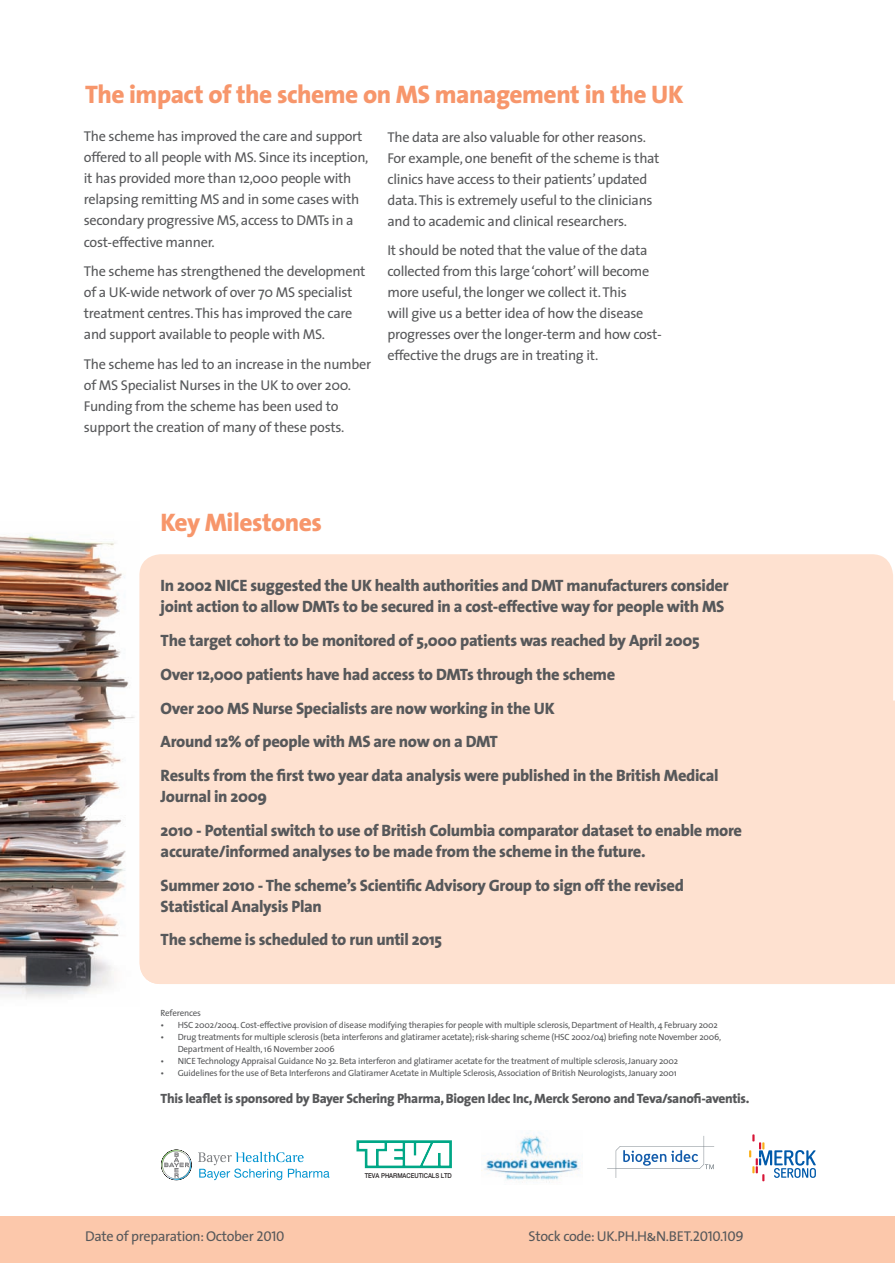
<style>
.page{position:relative;width:895px;height:1263px;background:#fff}
.page>*{position:absolute;margin:0;border:0;box-sizing:border-box;transform-origin:0 0}
.t1{font:800 25.5px "The Sans";letter-spacing:-.02em;color:#f7966b}
.t2{font:800 16.5px/33.8px "The Sans";letter-spacing:-.02em;color:#57585a}
.t3{font:14.25px/21px "The Sans";letter-spacing:-.02em;color:#57585a}
.t4{font:14.25px "The Sans Caps";letter-spacing:-.02em;color:#57585a}
.t5{font:800 13.5px "The Sans";letter-spacing:-.025em;color:#57585a}
.t6{font:9px/12px "The Sans";letter-spacing:-.02em;color:#57585a}
.t7{font:500 6.75px "Helvetica Neue LT Std";letter-spacing:-.005em;color:#231f20;scale:.88 1}
.s1{font-family:"The Sans Caps"}
.s2{font-family:"The Sans"}
</style>
<div class="page">
<img style="left:0;top:534px;width:135px;height:465px">
<svg style="left:161px;top:1149px;width:31px;height:31px"></svg>
<svg style="left:198px;top:1152px;width:131px;height:28px"></svg>
<div style="left:0;top:1216px;width:895px;height:47px;background:#fcc8ab"></div>
<div style="left:139px;top:554px;width:754px;height:430px;background:#fee1d0;border-radius:21px"></div>
<svg style="left:356px;top:1140px;width:96px;height:28px"></svg>
<svg style="left:607px;top:1136px;width:107px;height:42px"></svg>
<img style="left:481px;top:1133px;width:100px;height:50px">
<svg style="left:749px;top:1134px;width:67px;height:47px"></svg>
<h1 class="t1" style="left:85px;top:73px;width:600px">The impact of the scheme on MS management in the UK</h1>
<p class="t3" style="left:84px;top:126px;width:286px">The scheme has improved the care and support offered to all people with MS. Since its inception, it has provided more than 12,000 people with relapsing remitting MS and in some cases with secondary progressive MS, access to DMTs in a cost-effective manner.</p>
<p class="t3" style="left:84px;top:260px;width:283px">The scheme has strengthened the development of a UK-wide network of over 70 MS specialist treatment centres. This has improved the care and support available to people with MS.</p>
<p class="t3" style="left:84px;top:353px;width:289px">The scheme has led to an increase in the number of MS Specialist Nurses in the UK to over 200.<br>Funding from the scheme has been used to support the creation of many of these posts.</p>
<p class="t3" style="left:387px;top:126px;width:273px">The data are also valuable for other reasons.<br>For example, one benefit of the scheme is that clinics have access to their patients’ updated data. This is extremely useful to the clinicians and to academic and clinical researchers.</p>
<p class="t3" style="left:387px;top:239px;width:276px">It should be noted that the value of the data collected from this large ‘cohort’ will become more useful, the longer we collect it. This<br>will give us a better idea of how the disease progresses over the longer-term and how cost&shy;effective the drugs are in treating it.</p>
<h1 class="t1" style="left:161px;top:501px;width:163px">Key Milestones</h1>
<p class="t2" style="left:161px;top:575px;width:569px;line-height:21px">In 2002 NICE suggested the UK health authorities and DMT manufacturers consider joint action to allow DMTs to be secured in a cost-effective way for people with MS</p>
<p class="t2" style="left:161px;top:623px;width:559px">The target cohort to be monitored of 5,000 patients was reached by April 2005<br>Over 12,000 patients have had access to DMTs through the scheme<br>Over 200 MS Nurse Specialists are now working in the UK<br>Around 12% of people with MS are now on a DMT<br>Results from the first two year data analysis were published in the British Medical</p>
<p class="t2" style="left:161px;top:779px;width:583px">Journal in 2009<br>2010 - Potential switch to use of British Columbia comparator dataset to enable more</p>
<p class="t2" style="left:161px;top:834px;width:525px">accurate/informed analyses to be made from the scheme in the future.<br>Summer 2010 - The scheme’s Scientific Advisory Group to sign off the revised</p>
<p class="t2" style="left:161px;top:889px;width:283px">Statistical Analysis Plan<br>The scheme is scheduled to run until 2015</p>
<p class="t6" style="left:161px;top:1006px;width:42px">References</p>
<p class="t6" style="left:161px;top:1018px;width:559px">• HSC 2002/2004. Cost-effective provision of disease modifying therapies for people with multiple sclerosis, Department of Health, 4 February 2002</p>
<p class="t6" style="left:178px;top:1030px;width:545px;text-indent:-17px">• Drug treatments for multiple sclerosis (beta interferons and glatiramer acetate); risk-sharing scheme (HSC 2002/04) briefing note November 2006,<br>Department of Health, 16 November 2006</p>
<p class="t6" style="left:161px;top:1054px;width:519px">• NICE Technology Appraisal Guidance No 32. Beta interferon and glatiramer acetate for the treatment of multiple sclerosis, January 2002</p>
<p class="t6" style="left:161px;top:1066px;width:518px">• Guidelines for the use of Beta Interferons and Glatiramer Acetate in Multiple Sclerosis, Association of British Neurologists, January 2001</p>
<p class="t5" style="left:161px;top:1087px;width:590px">This leaflet is sponsored by Bayer Schering Pharma, Biogen Idec Inc, Merck Serono and Teva/sanofi-aventis.</p>
<p class="t7" style="left:365px;top:1172px;width:100px">TEVA PHARMACEUTICALS LTD</p>
<p class="t3" style="left:85px;top:1226px;width:201px">Date of preparation: October <span class="s1">2010</span></p>
<p class="t4" style="left:528px;top:1225px;width:217px"><span class="s2">Stock code:</span> UK.PH.H&amp;N.BET.2010.109</p>
</div>
